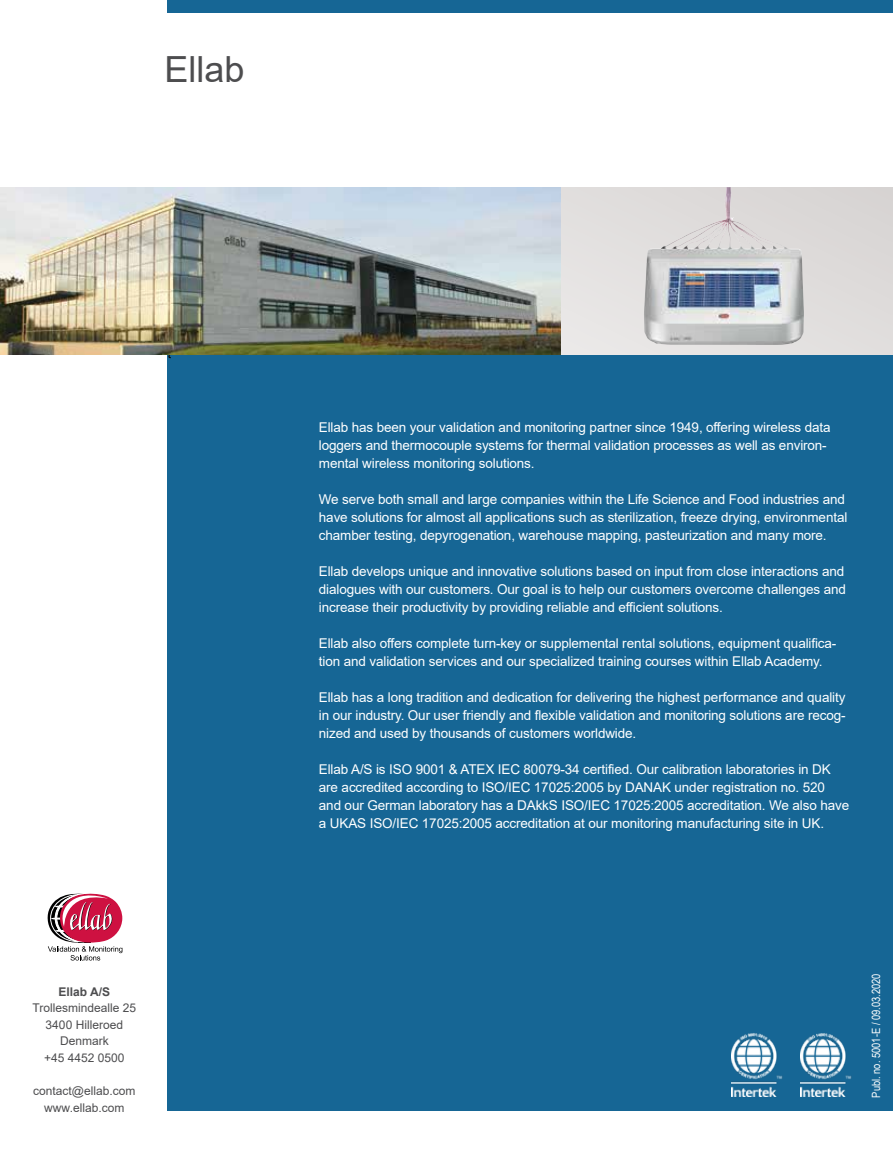
<style>
.page{position:relative;width:893px;height:1170px;background:#fff}
.page>*{position:absolute;margin:0;border:0;box-sizing:border-box;transform-origin:0 0}
.t1{font:36px "Arial";color:#4d4d4f}
.t2{font:18px "Minion Pro";color:#000}
.t3{font:13.5px/18px "Arial";letter-spacing:-.01em;color:#fff}
.t4{font:12px/16.5px "Arial";color:#4d4d4f;text-align:center}
.t5{font:700 12px "Arial";color:#4d4d4f}
.t6{font:11.4px "Arial Narrow";color:#fff}
</style>
<div class="page">
<div style="left:168px;top:0;width:725px;height:13px;background:#166695"></div>
<div style="left:168px;top:354px;width:725px;height:756px;background:#166695"></div>
<img style="left:0;top:187px;width:561px;height:168px">
<div style="left:561px;top:187px;width:332px;height:168px;background:#e1dedd"></div>
<img style="left:644px;top:187px;width:160px;height:158px">
<svg style="left:48px;top:893px;width:74px;height:67px"></svg>
<img style="left:731px;top:1033px;width:52px;height:63px">
<img style="left:800px;top:1033px;width:52px;height:63px">
<h1 class="t1" style="left:164px;top:44px;width:82px">Ellab</h1>
<h2 class="t2" style="left:168px;top:349px;width:6px">‘</h2>
<p class="t5" style="left:59px;top:983px;width:53px">Ellab A/S</p>
<p class="t4" style="left:33px;top:999px;width:105px">Trollesmindealle 25<br>3400 Hilleroed<br>Denmark<br>+45 4452 0500</p>
<p class="t4" style="left:33px;top:1082px;width:104px">contact@ellab.com www.ellab.com</p>
<p class="t3" style="left:319px;top:418px;width:513px">Ellab has been your validation and monitoring partner since 1949, offering wireless data loggers and thermocouple systems for thermal validation processes as well as environ&shy;mental wireless monitoring solutions.</p>
<p class="t3" style="left:319px;top:490px;width:530px">We serve both small and large companies within the Life Science and Food industries and have solutions for almost all applications such as sterilization, freeze drying, environmental chamber testing, depyrogenation, warehouse mapping, pasteurization and many more.</p>
<p class="t3" style="left:319px;top:562px;width:529px">Ellab develops unique and innovative solutions based on input from close interactions and dialogues with our customers. Our goal is to help our customers overcome challenges and increase their productivity by providing reliable and efficient solutions.</p>
<p class="t3" style="left:319px;top:634px;width:519px">Ellab also offers complete turn-key or supplemental rental solutions, equipment qualifica&shy;tion and validation services and our specialized training courses within Ellab Academy.</p>
<p class="t3" style="left:319px;top:688px;width:528px;text-align:justify">Ellab has a long tradition and dedication for delivering the highest performance and quality in our industry. Our user friendly and flexible validation and monitoring solutions are recog&shy;nized and used by thousands of customers worldwide.</p>
<p class="t3" style="left:319px;top:760px;width:532px">Ellab A/S is ISO 9001 &amp; ATEX IEC 80079-34 certified. Our calibration laboratories in DK are accredited according to ISO/IEC 17025:2005 by DANAK under registration no. 520 and our German laboratory has a DAkkS ISO/IEC 17025:2005 accreditation. We also have a UKAS ISO/IEC 17025:2005 accreditation at our monitoring manufacturing site in UK.</p>
<p class="t6" style="left:868px;top:1097px;width:126px;rotate:-90deg">Publ. no. 5001-E / 09.03.2020</p>
</div>
